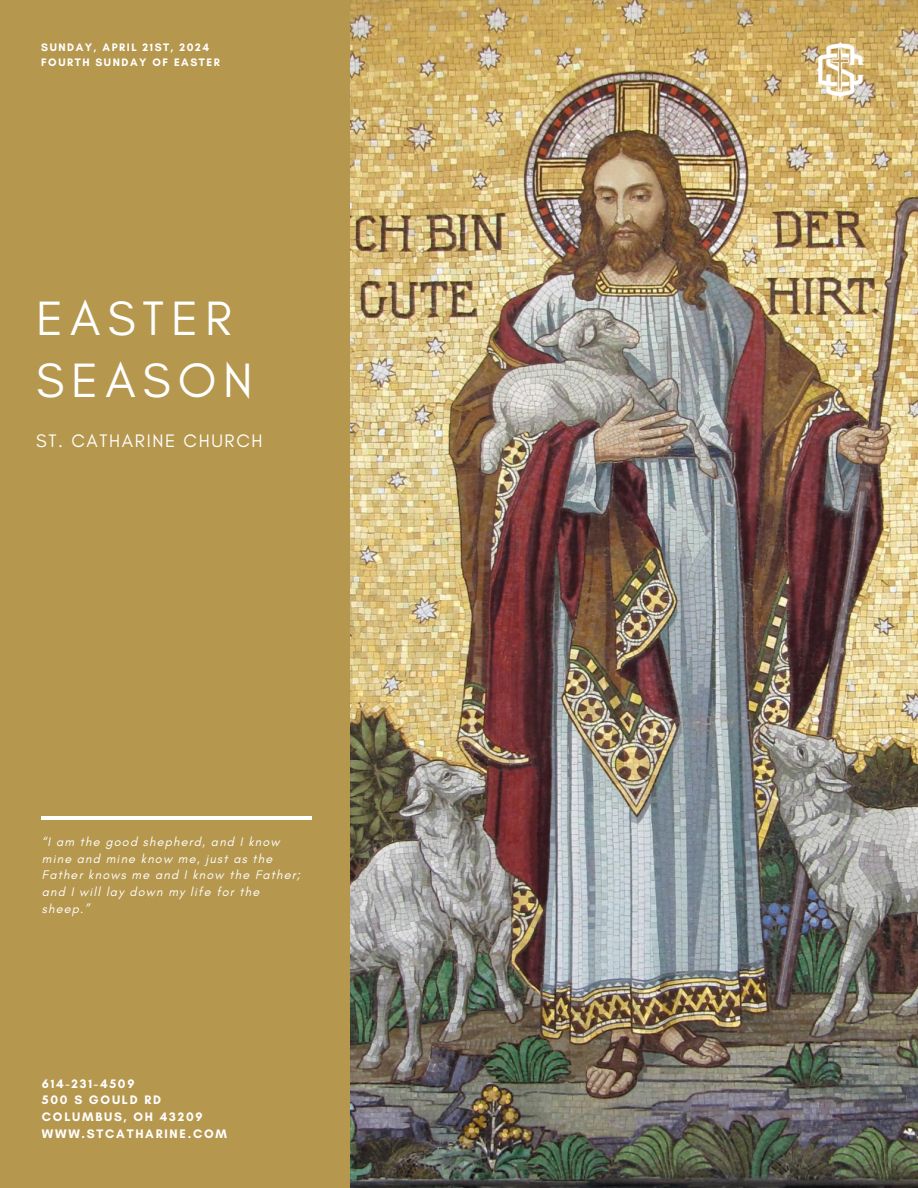
<style>
.page{position:relative;width:918px;height:1188px;background:#b5974e}
.page>*{position:absolute;margin:0;border:0;box-sizing:border-box;transform-origin:0 0}
.t1{font:49.2px/61.9px "Glacial Indifference";letter-spacing:.14em;color:#fff}
.t2{font:18.45px "Glacial Indifference";letter-spacing:.09em;color:#fff}
.t3{font:italic 12.75px/17px "Glacial Indifference";letter-spacing:.09em;color:#fff}
.t4{font:700 12.6px/16.8px "Glacial Indifference";letter-spacing:.14em;color:#fff}
.t5{font:700 11.1px/14.7px "Glacial Indifference";letter-spacing:.14em;color:#fff}
</style>
<div class="page">
<img style="left:350px;top:0;width:568px;height:1188px">
<img style="left:815px;top:42px;width:50px;height:56px">
<hr style="left:42px;top:817px;width:270px;height:3px;background:#fff">
<p class="t5" style="left:41px;top:40px;width:180px">SUNDAY, APRIL 21ST, 2024<br>FOURTH SUNDAY OF EASTER</p>
<p class="t1" style="left:36px;top:289px;width:218px">EASTER<br>SEASON</p>
<p class="t2" style="left:36px;top:431px;width:228px">ST. CATHARINE CHURCH</p>
<p class="t3" style="left:42px;top:833px;width:260px">“I am the good shepherd, and I know mine and mine know me, just as the<br>Father knows me and I know the Father; and I will lay down my life for the sheep.”</p>
<p class="t4" style="left:42px;top:1075px;width:187px">614-231-4509<br>500 S GOULD RD<br>COLUMBUS, OH 43209<br>WWW.STCATHARINE.COM</p>
</div>
